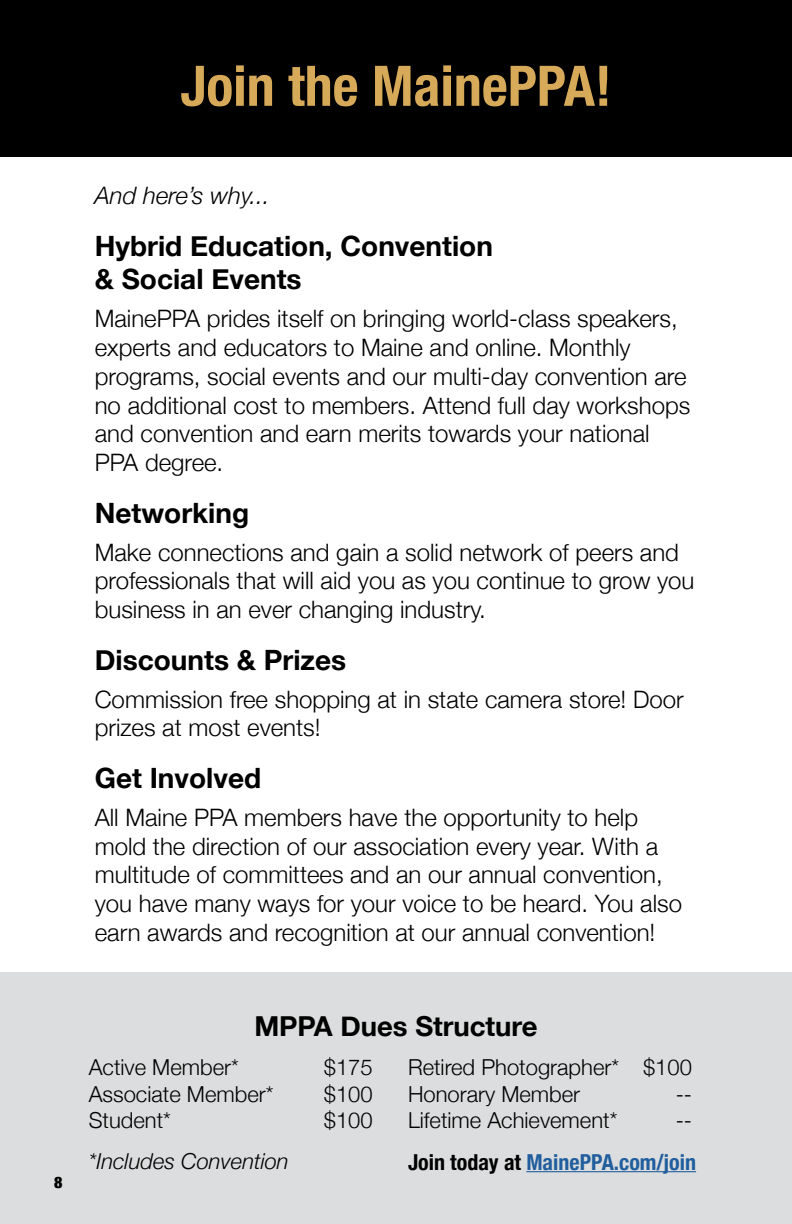
<style>
.page{position:relative;width:792px;height:1224px;background:#fff}
.page>*{position:absolute;margin:0;border:0;box-sizing:border-box;transform-origin:0 0}
.t1{font:700 condensed 56px "Helvetica Neue";color:#d7aa59}
.t2{font:700 28px/33.6px "Helvetica Neue";color:#000}
.t3{font:700 27.6px "Helvetica Neue";color:#000}
.t4{font:300 24px/28.8px "Helvetica Neue";color:#000}
.t5{font:italic 300 24px "Helvetica Neue";color:#000}
.t6{font:300 22px/26.4px "Helvetica Neue";color:#000}
.t7{font:700 condensed 22px "Helvetica Neue";color:#215e9e}
.t8{font:italic 300 22px "Helvetica Neue";color:#000}
.t9{font:900 condensed 16px "Helvetica Neue";color:#000}
.s1{color:#000}
</style>
<div class="page">
<div style="left:0;top:972px;width:792px;height:252px;background:#dcddde"></div>
<div style="left:0;top:0;width:792px;height:157px;background:#000"></div>
<hr style="left:526px;top:1171px;width:170px;height:1px;background:#215e9e">
<h1 class="t1" style="left:180px;top:39px;width:433px">Join the MainePPA!</h1>
<p class="t5" style="left:95px;top:177px;width:177px">And here’s why...</p>
<p class="t2" style="left:95px;top:230px;width:400px">Hybrid Education, Convention &amp; Social Events</p>
<p class="t4" style="left:95px;top:303px;width:597px">MainePPA prides itself on bringing world-class speakers, experts and educators to Maine and online. Monthly programs, social events and our multi-day convention are no additional cost to members. Attend full day workshops and convention and earn merits towards your national PPA degree.</p>
<p class="t2" style="left:95px;top:497px;width:156px">Networking</p>
<p class="t4" style="left:95px;top:536px;width:601px">Make connections and gain a solid network of peers and professionals that will aid you as you continue to grow you business in an ever changing industry.</p>
<p class="t2" style="left:95px;top:644px;width:253px">Discounts &amp; Prizes</p>
<p class="t4" style="left:95px;top:683px;width:591px">Commission free shopping at in state camera store! Door prizes at most events!</p>
<p class="t2" style="left:95px;top:762px;width:168px">Get Involved</p>
<p class="t4" style="left:95px;top:801px;width:589px">All Maine PPA members have the opportunity to help mold the direction of our association every year. With a multitude of committees and an our annual convention, you have many ways for your voice to be heard. You also earn awards and recognition at our annual convention!</p>
<p class="t9" style="left:54px;top:1169px;width:10px">8</p>
<p class="t3" style="left:254px;top:1004px;width:285px">MPPA Dues Structure</p>
<p class="t6" style="left:89px;top:1053px;width:152px">Active Member*</p>
<p class="t6" style="left:324px;top:1053px;width:50px">$175</p>
<p class="t6" style="left:89px;top:1079px;width:186px">Associate Member*</p>
<p class="t6" style="left:324px;top:1079px;width:50px">$100</p>
<p class="t6" style="left:89px;top:1106px;width:84px">Student*</p>
<p class="t6" style="left:324px;top:1106px;width:50px">$100</p>
<p class="t8" style="left:89px;top:1144px;width:202px">*Includes Convention</p>
<p class="t6" style="left:408px;top:1053px;width:285px">Retired Photographer* $100<br>Honorary Member</p>
<p class="t6" style="left:676px;top:1079px;width:18px">--</p>
<p class="t6" style="left:408px;top:1106px;width:211px">Lifetime Achievement*</p>
<p class="t6" style="left:676px;top:1106px;width:18px">--</p>
<p class="t7" style="left:408px;top:1143px;width:290px"><span class="s1">Join today at</span> MainePPA.com/join</p>
</div>
